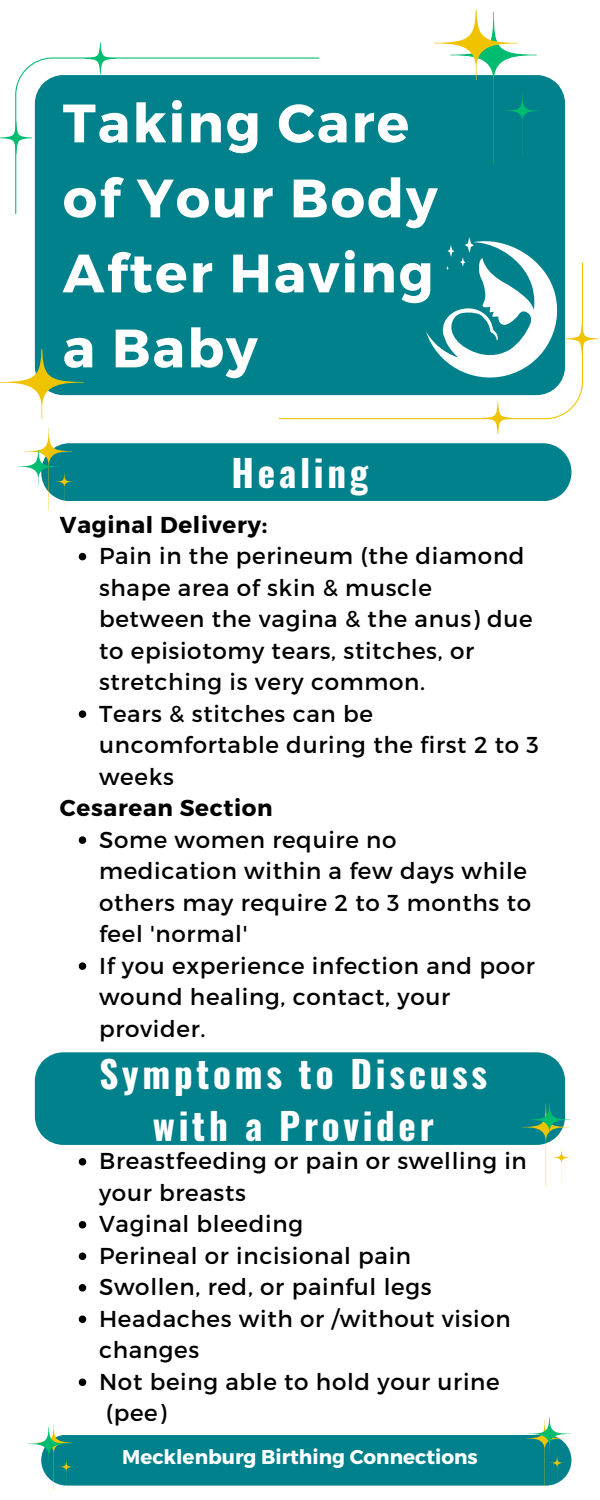
<style>
.page{position:relative;width:600px;height:1500px;background:#fff}
.page>*{position:absolute;margin:0;border:0;box-sizing:border-box;transform-origin:0 0}
.t1{font:700 54px/75px "Montserrat";letter-spacing:.04em;color:#fff}
.t2{font:700 37px "Oswald";letter-spacing:.1em;color:#fff}
.t3{font:23px/31.5px "Montserrat";letter-spacing:.03em;color:#000}
.t4{font:700 23px "Montserrat";letter-spacing:.03em;color:#000}
.t5{font:700 20px "Montserrat";color:#fff}
</style>
<div class="page">
<svg style="left:79px;top:553px;width:7px;height:7px"></svg>
<svg style="left:79px;top:710px;width:7px;height:8px"></svg>
<svg style="left:79px;top:836px;width:7px;height:8px"></svg>
<svg style="left:79px;top:962px;width:7px;height:8px"></svg>
<div style="left:35px;top:75px;width:530px;height:161px;background:#00818b"></div>
<svg style="left:0;top:130px;width:15px;height:16px"></svg>
<svg style="left:84px;top:42px;width:32px;height:16px"></svg>
<svg style="left:15px;top:58px;width:304px;height:156px;fill:#00818b"></svg>
<div style="left:35px;top:1052px;width:530px;height:93px;background:#00818b"></div>
<div style="left:41px;top:1435px;width:530px;height:51px;background:#00818b;border-radius:25px"></div>
<svg style="left:79px;top:1158px;width:7px;height:8px"></svg>
<svg style="left:79px;top:1221px;width:7px;height:8px"></svg>
<svg style="left:79px;top:1253px;width:7px;height:7px"></svg>
<svg style="left:79px;top:1284px;width:7px;height:8px"></svg>
<svg style="left:79px;top:1316px;width:7px;height:7px"></svg>
<svg style="left:79px;top:1379px;width:7px;height:7px"></svg>
<svg style="left:434px;top:10px;width:106px;height:154px"></svg>
<svg style="left:0;top:236px;width:598px;height:274px"></svg>
<svg style="left:523px;top:1103px;width:48px;height:83px"></svg>
<svg style="left:526px;top:1417px;width:44px;height:69px"></svg>
<svg style="left:28px;top:1423px;width:46px;height:67px"></svg>
<p class="t1" style="left:63px;top:83px;width:376px">Taking Care of Your Body<br>After Having a Baby</p>
<p class="t2" style="left:231px;top:444px;width:138px">Healing</p>
<p class="t4" style="left:60px;top:510px;width:209px">Vaginal Delivery:</p>
<p class="t3" style="left:99px;top:539px;width:435px">Pain in the perineum (the diamond shape area of skin &amp; muscle between the vagina &amp; the anus) due to episiotomy tears, stitches, or stretching is very common.</p>
<p class="t3" style="left:99px;top:697px;width:441px">Tears &amp; stitches can be uncomfortable during the first 2 to 3 weeks</p>
<p class="t4" style="left:60px;top:793px;width:214px">Cesarean Section</p>
<p class="t3" style="left:99px;top:823px;width:434px">Some women require no medication within a few days while others may require 2 to 3 months to feel 'normal'</p>
<p class="t3" style="left:99px;top:949px;width:437px">If you experience infection and poor wound healing, contact, your provider.</p>
<p class="t2" style="left:100px;top:1045px;width:389px">Symptoms to Discuss</p>
<p class="t2" style="left:153px;top:1096px;width:282px">with a Provider</p>
<p class="t3" style="left:99px;top:1144px;width:429px">Breastfeeding or pain or swelling in your breasts</p>
<p class="t3" style="left:99px;top:1207px;width:205px">Vaginal bleeding</p>
<p class="t3" style="left:99px;top:1239px;width:314px">Perineal or incisional pain</p>
<p class="t3" style="left:99px;top:1270px;width:334px">Swollen, red, or painful legs</p>
<p class="t3" style="left:99px;top:1302px;width:413px">Headaches with or /without vision changes</p>
<p class="t3" style="left:99px;top:1365px;width:402px">Not being able to hold your urine (pee)</p>
<p class="t5" style="left:122px;top:1444px;width:357px">Mecklenburg Birthing Connections</p>
</div>
